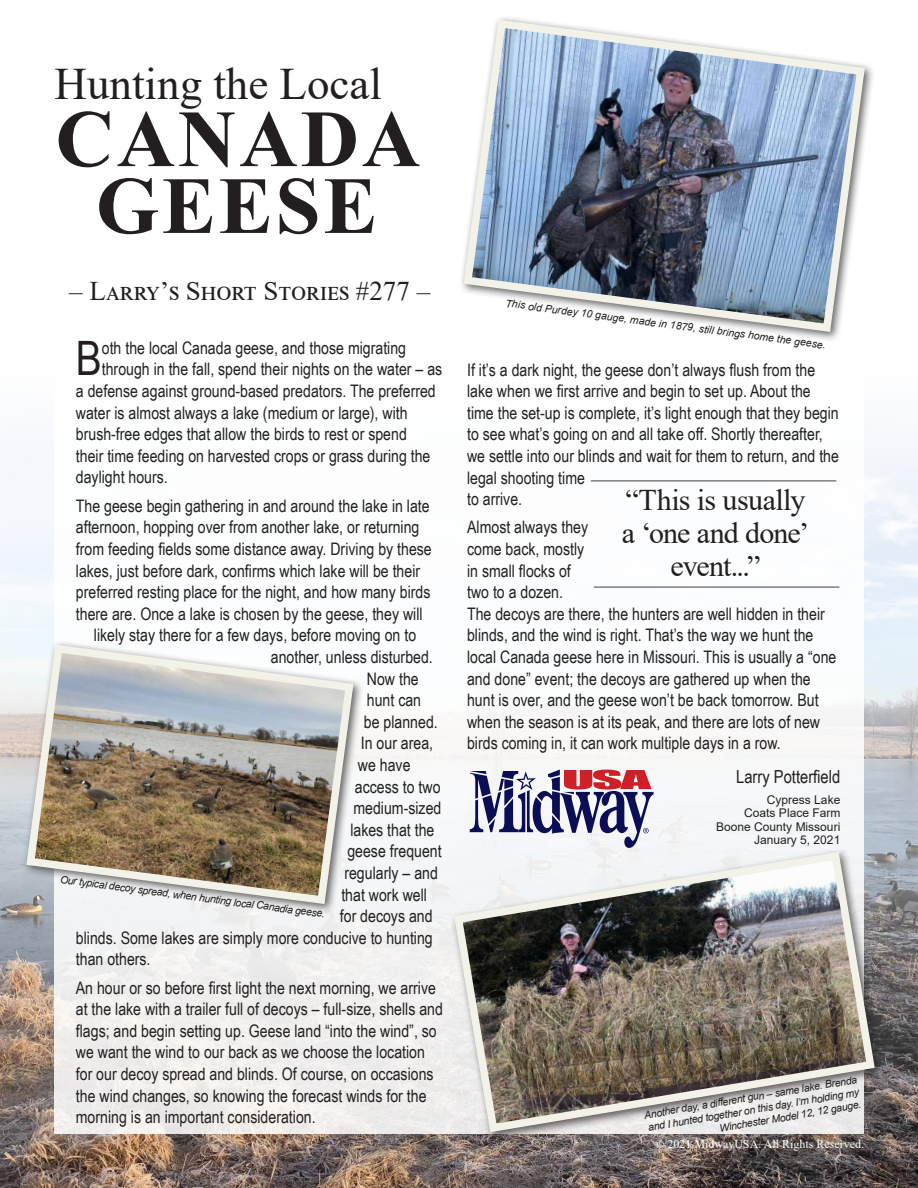
<style>
.page{position:relative;width:918px;height:1188px;background:#fff}
.page>*{position:absolute;margin:0;border:0;box-sizing:border-box;transform-origin:0 0}
.t1{font:700 81px/66.8px "Times New Roman";letter-spacing:.035em;color:#231f20;text-align:center}
.t2{font:47.4px "Arial Narrow";color:#231f20}
.t3{font:45px "Times New Roman";color:#231f20}
.t4{font:30px/33px "Times New Roman";letter-spacing:-.025em;color:#231f20;text-align:center}
.t5{font:27px "Times New Roman";color:#231f20}
.t6{font:18px "Arial Narrow";color:#231f20}
.t7{font:17.25px/21.6px "Arial Narrow";color:#231f20}
.t8{font:12px/13.5px "Arial";color:#231f20;text-align:right}
.t9{font:12px "Times New Roman";color:#fff}
.t10{font:italic 10.5px/12.5px "Arial";color:#231f20;text-align:right}
</style>
<div class="page">
<img style="left:0;top:438px;width:918px;height:750px">
<div style="left:54px;top:324px;width:810px;height:810px;background:linear-gradient(to bottom,#fff,#efeeed)"></div>
<div style="left:459px;top:15px;width:417px;height:328px;background:#fff"></div>
<img style="left:461px;top:17px;width:408px;height:319px">
<svg style="left:470px;top:770px;width:184px;height:77px"></svg>
<div style="left:22px;top:640px;width:342px;height:275px;background:#231f20;opacity:.7"></div>
<img style="left:22px;top:640px;width:336px;height:268px">
<div style="left:450px;top:847px;width:435px;height:296px;background:#231f20;opacity:.7"></div>
<img style="left:450px;top:847px;width:429px;height:290px">
<hr style="left:591px;top:480px;width:245px;height:2px;background:#231f20">
<hr style="left:594px;top:586px;width:245px;height:2px;background:#231f20">
<h3 class="t3" style="left:55px;top:52px;width:329px">Hunting the Local</h3>
<h1 class="t1" style="left:55px;top:103px;width:367px">CANADA<br>GEESE</h1>
<h3 class="t5" style="left:69px;top:272px;width:362px">– Larry’s Short Stories #277 –</h3>
<h2 class="t2" style="left:76px;top:324px;width:27px">B</h2>
<p class="t7" style="left:102px;top:336px;width:306px">oth the local Canada geese, and those migrating</p>
<p class="t7" style="left:102px;top:358px;width:342px">through in the fall, spend their nights on the water – as</p>
<p class="t7" style="left:76px;top:380px;width:361px">a defense against ground-based predators. The preferred</p>
<p class="t7" style="left:76px;top:401px;width:333px">water is almost always a lake (medium or large), with</p>
<p class="t7" style="left:76px;top:423px;width:333px">brush-free edges that allow the birds to rest or spend</p>
<p class="t7" style="left:76px;top:444px;width:356px">their time feeding on harvested crops or grass during the</p>
<p class="t7" style="left:76px;top:466px;width:93px">daylight hours.</p>
<p class="t7" style="left:76px;top:494px;width:355px">The geese begin gathering in and around the lake in late</p>
<p class="t7" style="left:76px;top:516px;width:345px">afternoon, hopping over from another lake, or returning</p>
<p class="t7" style="left:76px;top:537px;width:357px">from feeding fields some distance away. Driving by these</p>
<p class="t7" style="left:76px;top:559px;width:346px">lakes, just before dark, confirms which lake will be their</p>
<p class="t7" style="left:76px;top:581px;width:356px">preferred resting place for the night, and how many birds</p>
<p class="t7" style="left:76px;top:602px;width:348px">there are. Once a lake is chosen by the geese, they will</p>
<p class="t7" style="left:94px;top:624px;width:324px">likely stay there for a few days, before moving on to</p>
<p class="t7" style="left:271px;top:645px;width:163px">another, unless disturbed.</p>
<p class="t7" style="left:367px;top:667px;width:53px">Now the</p>
<p class="t7" style="left:367px;top:689px;width:56px">hunt can</p>
<p class="t7" style="left:364px;top:710px;width:75px">be planned.</p>
<p class="t7" style="left:361px;top:732px;width:74px">In our area,</p>
<p class="t7" style="left:358px;top:753px;width:54px">we have</p>
<p class="t7" style="left:355px;top:775px;width:87px">access to two</p>
<p class="t7" style="left:353px;top:797px;width:90px">medium-sized</p>
<p class="t7" style="left:350px;top:818px;width:86px">lakes that the</p>
<p class="t7" style="left:347px;top:840px;width:96px">geese frequent</p>
<p class="t7" style="left:344px;top:861px;width:95px">regularly – and</p>
<p class="t7" style="left:341px;top:883px;width:87px">that work well</p>
<p class="t7" style="left:340px;top:905px;width:94px">for decoys and</p>
<p class="t7" style="left:76px;top:926px;width:358px">blinds. Some lakes are simply more conducive to hunting</p>
<p class="t7" style="left:76px;top:948px;width:76px">than others.</p>
<p class="t7" style="left:76px;top:976px;width:369px">An hour or so before first light the next morning, we arrive at the lake with a trailer full of decoys – full-size, shells and flags; and begin setting up. Geese land “into the wind”, so we want the wind to our back as we choose the location for our decoy spread and blinds. Of course, on occasions the wind changes, so knowing the forecast winds for the morning is an important consideration.</p>
<p class="t10" style="left:61px;top:872px;width:269px;rotate:8deg">Our typical decoy spread, when hunting local Canadia geese.</p>
<p class="t10" style="left:507px;top:295px;width:324px;rotate:8deg">This old Purdey 10 gauge, made in 1879, still brings home the geese.</p>
<p class="t7" style="left:467px;top:358px;width:373px">If it’s a dark night, the geese don’t always flush from the lake when we first arrive and begin to set up. About the time the set-up is complete, it’s light enough that they begin to see what’s going on and all take off. Shortly thereafter, we settle into our blinds and wait for them to return, and the legal shooting time<br>to arrive.</p>
<p class="t7" style="left:467px;top:516px;width:371px">Almost always they<br>come back, mostly<br>in small flocks of<br>two to a dozen.<br>The decoys are there, the hunters are well hidden in their blinds, and the wind is right. That’s the way we hunt the local Canada geese here in Missouri. This is usually a “one and done” event; the decoys are gathered up when the hunt is over, and the geese won’t be back tomorrow. But when the season is at its peak, and there are lots of new birds coming in, it can work multiple days in a row.</p>
<p class="t6" style="left:736px;top:764px;width:106px">Larry Potterfield</p>
<p class="t8" style="left:716px;top:793px;width:126px">Cypress Lake<br>Coats Place Farm<br>Boone County Missouri<br>January 5, 2021</p>
<h3 class="t4" style="left:622px;top:483px;width:189px">“This is usually a ‘one and done’ event...”</h3>
<p class="t10" style="left:643px;top:1108px;width:217px;rotate:-9deg">Another day, a different gun – same lake. Brenda and I hunted together on this day. I’m holding my<br>Winchester Model 12, 12 gauge.</p>
<p class="t9" style="left:655px;top:1136px;width:210px">© 2021 MidwayUSA. All Rights Reserved.</p>
</div>
